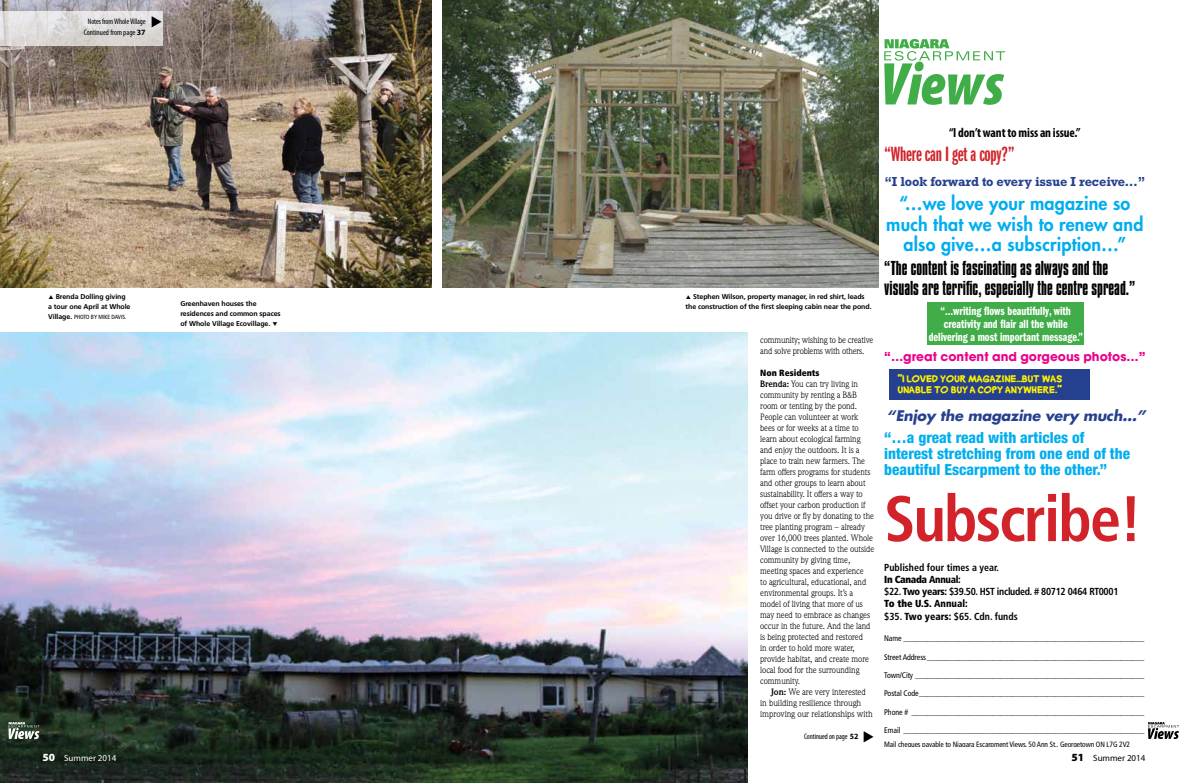
<style>
.page{position:relative;width:1188px;height:783px;background:#fff}
.page>*{position:absolute;margin:0;border:0;box-sizing:border-box;transform-origin:0 0}
.t1{font:700 condensed 64.3px "Frutiger";letter-spacing:-.03em;color:#d2232a}
.t2{font:21.4px "Franklin Gothic Demi X Cmpr";letter-spacing:-.01em;color:#d2232a}
.t3{font:800 18.4px/20.4px "Futura";letter-spacing:.01em;color:#00aeef;text-align:center}
.t4{font:17.4px/20.4px "Compacta BT";color:#000}
.t5{font:800 condensed 15.3px/16.3px "Helvetica Neue";color:#00aeef}
.t6{font:italic 700 14.3px "Futura";letter-spacing:-.01em;color:#25408f}
.t7{font:700 13.3px "Rockwell";letter-spacing:-.01em;color:#25408f}
.t8{font:700 condensed 13.3px "Myriad Pro";letter-spacing:-.01em;color:#000}
.t9{font:12.2px/13.3px "Franklin Gothic Demi Cmpr";color:#fff;text-align:center}
.t10{font:700 12.2px "Avant Garde";color:#ec008c}
.t11{font:700 condensed 10.2px/12.2px "Frutiger";color:#000}
.t12{font:700 10.2px/11.2px "Ulixa 74";color:#fff200}
.t13{font:9px/11px "Weidemann";letter-spacing:-.01em;color:#000}
.t14{font:900 condensed 9px "Frutiger";color:#000}
.t15{font:9px "Myriad Pro";color:#fff}
.t16{font:9px "Myriad Pro";color:#000}
.t17{font:condensed 8.2px "Frutiger";letter-spacing:-.01em;color:#000}
.t18{font:condensed 8px "Myriad Pro";letter-spacing:-.01em;color:#000}
.t19{font:condensed 7.7px "Frutiger";letter-spacing:-.01em;color:#000}
.t20{font:700 7px/10px "Frutiger";letter-spacing:-.01em;color:#000}
.t21{font:condensed 6px "Frutiger";letter-spacing:-.01em;color:#000}
.s1{font-weight:700;font-stretch:normal}
.s2{font-weight:700;font-stretch:normal;font-size:7px}
.s3{font-weight:700}
.s4{font-weight:900}
.s5{font-weight:900;font-size:11px}
</style>
<div class="page">
<img style="left:442px;top:0;width:436px;height:288px">
<img style="left:0;top:0;width:431px;height:288px">
<img style="left:0;top:332px;width:747px;height:451px">
<svg style="left:884px;top:39px;width:121px;height:66px"></svg>
<div style="left:889px;top:370px;width:200px;height:30px;background:#25408f"></div>
<div style="left:928px;top:302px;width:156px;height:43px;background:#41ad49"></div>
<svg style="left:1148px;top:722px;width:31px;height:17px"></svg>
<svg style="left:9px;top:722px;width:31px;height:17px"></svg>
<svg style="left:0;top:12px;width:163px;height:34px;background:#dedbda"></svg>
<svg style="left:152px;top:16px;width:10px;height:11px"></svg>
<p class="t18" style="left:88px;top:17px;width:59px">Notes from Whole Village</p>
<p class="t18" style="left:84px;top:28px;width:63px">Continued from page <span class="s1">37</span></p>
<p class="t20" style="left:48px;top:292px;width:84px">▲ Brenda Dolling giving a tour one April at Whole</p>
<p class="t21" style="left:48px;top:313px;width:80px"><span class="s2">Village.</span> Photo by Mike Davis.</p>
<p class="t20" style="left:180px;top:299px;width:102px">Greenhaven houses the residences and common spaces of Whole Village Ecovillage. ▼</p>
<p class="t20" style="left:685px;top:292px;width:188px">▲ Stephen Wilson, property manager, in red shirt, leads the construction of the first sleeping cabin near the pond.</p>
<p class="t13" style="left:760px;top:334px;width:115px">community; wishing to be creative and solve problems with others.</p>
<p class="t14" style="left:760px;top:367px;width:61px">Non Residents</p>
<p class="t13" style="left:760px;top:378px;width:116px"><span class="s3">Brenda:</span> You can try living in community by renting a B&amp;B room or tenting by the pond.<br>People can volunteer at work bees or for weeks at a time to learn about ecological farming and enjoy the outdoors. It is a place to train new farmers. The farm offers programs for students and other groups to learn about sustainability. It offers a way to offset your carbon production if you drive or fly by donating to the tree planting program – already over 16,000 trees planted. Whole<br>Village is connected to the outside community by giving time, meeting spaces and experience<br>to agricultural, educational, and environmental groups. It’s a model of living that more of us may need to embrace as changes occur in the future. And the land is being protected and restored<br>in order to hold more water, provide habitat, and create more local food for the surrounding community.</p>
<p class="t13" style="left:760px;top:686px;width:114px;text-indent:11px"><span class="s3">Jon:</span> We are very interested in building resilience through improving our relationships with</p>
<p class="t18" style="left:804px;top:732px;width:56px">Continued on page <span class="s1">52</span></p>
<h3 class="t8" style="left:949px;top:124px;width:133px">“I don’t want to miss an issue.”</h3>
<h2 class="t2" style="left:884px;top:143px;width:132px">“Where can I get a copy?”</h2>
<h3 class="t7" style="left:884px;top:174px;width:262px">“I look forward to every issue I receive…”</h3>
<h3 class="t3" style="left:886px;top:193px;width:259px">“…we love your magazine so much that we wish to renew and also give…a subscription…”</h3>
<h3 class="t4" style="left:884px;top:258px;width:253px">“The content is fascinating as always and the visuals are terrific, especially the centre spread.”</h3>
<h3 class="t9" style="left:929px;top:304px;width:156px">“…writing flows beautifully, with creativity and flair all the while delivering a most important message.”</h3>
<h3 class="t10" style="left:884px;top:348px;width:263px">“…great content and gorgeous photos…”</h3>
<p class="t12" style="left:898px;top:374px;width:166px">“I LOVED YOUR MAGAZINE…BUT WAS<br>UNABLE TO BUY A COPY ANYWHERE.”</p>
<h3 class="t6" style="left:887px;top:406px;width:260px">“Enjoy the magazine very much…”</h3>
<h3 class="t5" style="left:884px;top:429px;width:247px">“…a great read with articles of interest stretching from one end of the beautiful Escarpment to the other.”</h3>
<h1 class="t1" style="left:884px;top:481px;width:260px">Subscribe!</h1>
<p class="t11" style="left:884px;top:561px;width:236px">Published four times a year.<br><span class="s4">In Canada</span> <span class="s4">Annual:<br></span>$22. <span class="s4">Two years:</span> $39.50. HST included. # 80712 0464 RT0001<br><span class="s4">To the U.S.</span> <span class="s4">Annual:<br></span>$35. <span class="s4">Two years:</span> $65. Cdn. funds</p>
<p class="t17" style="left:884px;top:634px;width:262px">Name ______________________________________________________________</p>
<p class="t17" style="left:884px;top:652px;width:262px">Street Address________________________________________________________</p>
<p class="t17" style="left:884px;top:670px;width:262px">Town/City ___________________________________________________________</p>
<p class="t17" style="left:884px;top:689px;width:262px">Postal Code__________________________________________________________</p>
<p class="t17" style="left:884px;top:707px;width:262px">Phone # ____________________________________________________________</p>
<p class="t17" style="left:884px;top:725px;width:262px">Email ______________________________________________________________</p>
<p class="t19" style="left:884px;top:740px;width:247px">Mail cheques payable to Niagara Escarpment Views, 50 Ann St., Georgetown ON L7G 2V2</p>
<p class="t15" style="left:43px;top:752px;width:75px"><span class="s5">50</span> Summer 2014</p>
<p class="t16" style="left:1072px;top:752px;width:75px"><span class="s5">51</span> Summer 2014</p>
</div>
